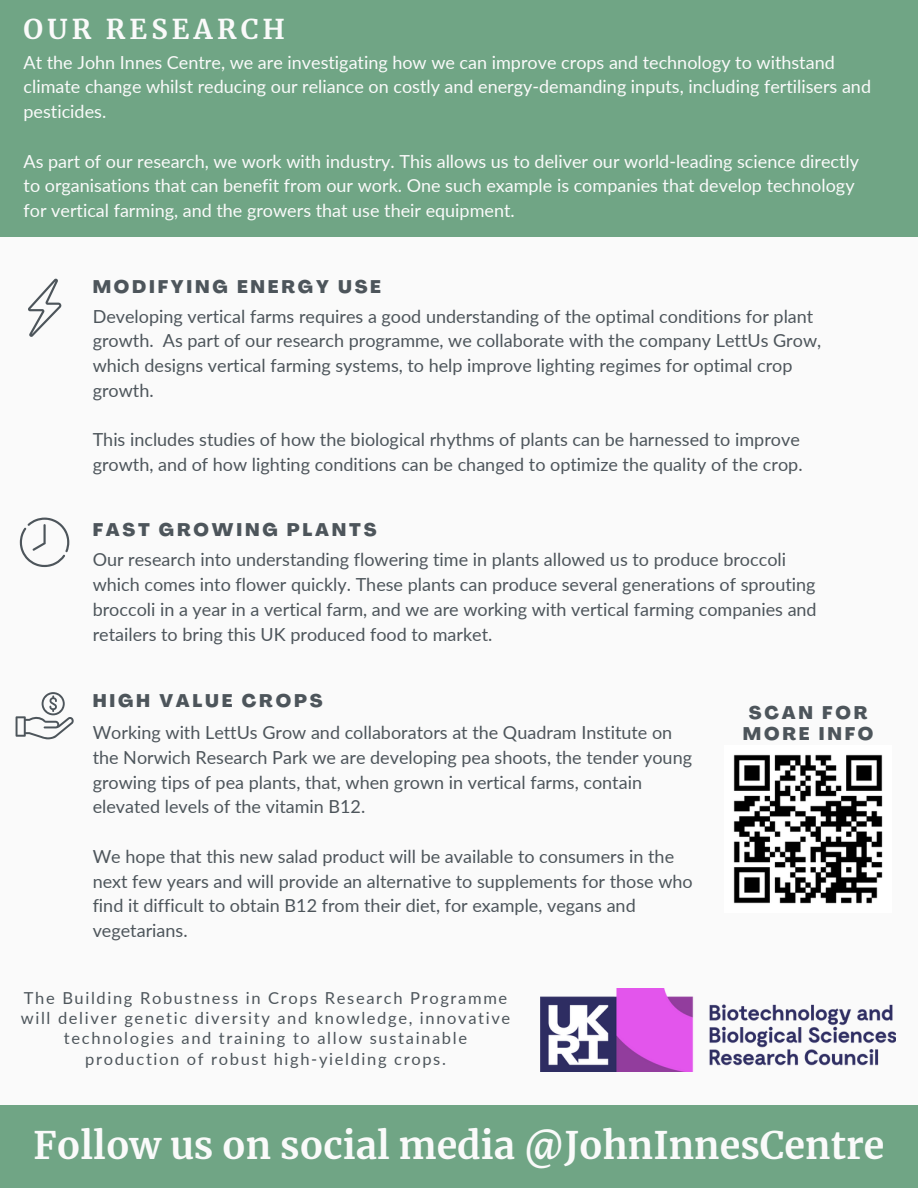
<style>
.page{position:relative;width:918px;height:1188px;background:#fafafa}
.page>*{position:absolute;margin:0;border:0;box-sizing:border-box;transform-origin:0 0}
.t1{font:700 37.5px "Merriweather";color:#fafafa}
.t2{font:700 27px "Merriweather";letter-spacing:.155em;color:#fafafa}
.t3{font:18px/24.8px "Lato";color:#4d555b}
.t4{font:18px/24.8px "Lato";color:#fafafa}
.t5{font:800 18px "Agrandir";letter-spacing:.155em;color:#4d555b}
.t6{font:16.5px/20.2px "Lato";letter-spacing:.1em;color:#4d555b;text-align:center}
</style>
<div class="page">
<div style="left:0;top:0;width:918px;height:236px;background:#70a585"></div>
<div style="left:0;top:1106px;width:918px;height:82px;background:#70a585"></div>
<img style="left:540px;top:988px;width:356px;height:83px">
<svg style="left:28px;top:279px;width:33px;height:58px"></svg>
<svg style="left:20px;top:518px;width:49px;height:49px"></svg>
<svg style="left:16px;top:692px;width:58px;height:47px"></svg>
<img style="left:733px;top:754px;width:150px;height:150px">
<p class="t2" style="left:24px;top:12px;width:263px">OUR RESEARCH</p>
<p class="t4" style="left:24px;top:49px;width:849px">At the John Innes Centre, we are investigating how we can improve crops and technology to withstand climate change whilst reducing our reliance on costly and energy-demanding inputs, including fertilisers and pesticides.</p>
<p class="t4" style="left:24px;top:148px;width:837px">As part of our research, we work with industry. This allows us to deliver our world-leading science directly to organisations that can benefit from our work. One such example is companies that develop technology for vertical farming, and the growers that use their equipment.</p>
<p class="t5" style="left:93px;top:279px;width:290px">MODIFYING ENERGY USE</p>
<p class="t3" style="left:93px;top:303px;width:730px">Developing vertical farms requires a good understanding of the optimal conditions for plant growth. As part of our research programme, we collaborate with the company LettUs Grow, which designs vertical farming systems, to help improve lighting regimes for optimal crop growth.</p>
<p class="t3" style="left:93px;top:427px;width:711px">This includes studies of how the biological rhythms of plants can be harnessed to improve growth, and of how lighting conditions can be changed to optimize the quality of the crop.</p>
<p class="t5" style="left:93px;top:522px;width:285px">FAST GROWING PLANTS</p>
<p class="t3" style="left:93px;top:547px;width:726px">Our research into understanding flowering time in plants allowed us to produce broccoli which comes into flower quickly. These plants can produce several generations of sprouting broccoli in a year in a vertical farm, and we are working with vertical farming companies and retailers to bring this UK produced food to market.</p>
<p class="t5" style="left:93px;top:693px;width:231px">HIGH VALUE CROPS</p>
<p class="t3" style="left:93px;top:720px;width:601px">Working with LettUs Grow and collaborators at the Quadram Institute on the Norwich Research Park we are developing pea shoots, the tender young growing tips of pea plants, that, when grown in vertical farms, contain elevated levels of the vitamin B12.</p>
<p class="t3" style="left:93px;top:844px;width:602px">We hope that this new salad product will be available to consumers in the next few years and will provide an alternative to supplements for those who find it difficult to obtain B12 from their diet, for example, vegans and vegetarians.</p>
<p class="t6" style="left:21px;top:987px;width:491px">The Building Robustness in Crops Research Programme will deliver genetic diversity and knowledge, innovative technologies and training to allow sustainable production of robust high-yielding crops.</p>
<p class="t5" style="left:749px;top:706px;width:120px">SCAN FOR</p>
<p class="t5" style="left:743px;top:727px;width:132px">MORE INFO</p>
<p class="t1" style="left:34px;top:1122px;width:852px">Follow us on social media @JohnInnesCentre</p>
</div>
